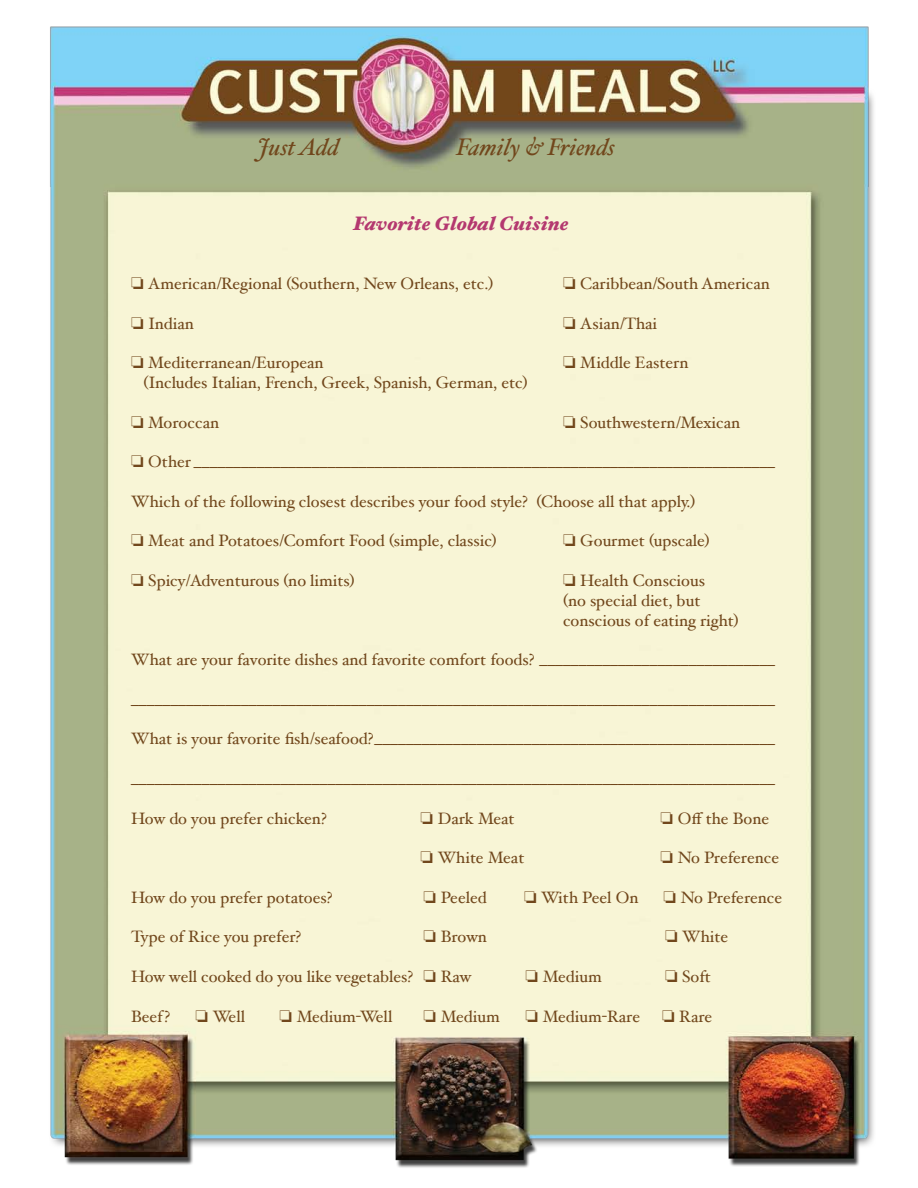
<style>
.page{position:relative;width:918px;height:1188px;background:#fff}
.page>*{position:absolute;margin:0;border:0;box-sizing:border-box;transform-origin:0 0}
.t1{font:italic 24px "Hoefler Text";color:#71471c}
.t2{font:italic 900 19.5px "Hoefler Text";color:#b4386f}
.t3{font:16.5px/19.8px "Hoefler Text";color:#71471c}
</style>
<div class="page">
<img style="left:50px;top:26px;width:824px;height:1142px">
<h1 class="t1" style="left:258px;top:133px;width:83px">Just Add</h1>
<h1 class="t1" style="left:457px;top:133px;width:160px">Family &amp; Friends</h1>
<p class="t2" style="left:354px;top:212px;width:217px">Favorite Global Cuisine</p>
<p class="t3" style="left:131px;top:273px;width:364px">❏ American/Regional (Southern, New Orleans, etc.)</p>
<p class="t3" style="left:563px;top:273px;width:208px">❏ Caribbean/South American</p>
<p class="t3" style="left:131px;top:313px;width:64px">❏ Indian</p>
<p class="t3" style="left:563px;top:313px;width:96px">❏ Asian/Thai</p>
<p class="t3" style="left:131px;top:353px;width:194px">❏ Mediterranean/European</p>
<p class="t3" style="left:563px;top:353px;width:127px">❏ Middle Eastern</p>
<p class="t3" style="left:144px;top:372px;width:386px">(Includes Italian, French, Greek, Spanish, German, etc)</p>
<p class="t3" style="left:131px;top:412px;width:89px">❏ Moroccan</p>
<p class="t3" style="left:563px;top:412px;width:179px">❏ Southwestern/Mexican</p>
<p class="t3" style="left:131px;top:452px;width:646px">❏ Other __________________________________________________________________________</p>
<p class="t3" style="left:131px;top:491px;width:566px">Which of the following closest describes your food style? (Choose all that apply.)</p>
<p class="t3" style="left:131px;top:531px;width:367px">❏ Meat and Potatoes/Comfort Food (simple, classic)</p>
<p class="t3" style="left:563px;top:531px;width:148px">❏ Gourmet (upscale)</p>
<p class="t3" style="left:131px;top:570px;width:225px">❏ Spicy/Adventurous (no limits)</p>
<p class="t3" style="left:563px;top:570px;width:177px">❏ Health Conscious<br>(no special diet, but conscious of eating right)</p>
<p class="t3" style="left:131px;top:650px;width:646px">What are your favorite dishes and favorite comfort foods? ______________________________</p>
<p class="t3" style="left:131px;top:689px;width:646px">__________________________________________________________________________________</p>
<p class="t3" style="left:131px;top:729px;width:646px">What is your favorite fish/seafood?___________________________________________________</p>
<p class="t3" style="left:131px;top:768px;width:646px">__________________________________________________________________________________</p>
<p class="t3" style="left:131px;top:808px;width:197px">How do you prefer chicken?</p>
<p class="t3" style="left:421px;top:808px;width:96px">❏ Dark Meat</p>
<p class="t3" style="left:661px;top:808px;width:110px">❏ Off the Bone</p>
<p class="t3" style="left:421px;top:848px;width:105px">❏ White Meat</p>
<p class="t3" style="left:661px;top:848px;width:120px">❏ No Preference</p>
<p class="t3" style="left:131px;top:887px;width:203px">How do you prefer potatoes?</p>
<p class="t3" style="left:424px;top:887px;width:65px">❏ Peeled</p>
<p class="t3" style="left:524px;top:887px;width:116px">❏ With Peel On</p>
<p class="t3" style="left:664px;top:887px;width:120px">❏ No Preference</p>
<p class="t3" style="left:131px;top:927px;width:172px">Type of Rice you prefer?</p>
<p class="t3" style="left:424px;top:927px;width:65px">❏ Brown</p>
<p class="t3" style="left:665px;top:927px;width:65px">❏ White</p>
<p class="t3" style="left:131px;top:966px;width:342px">How well cooked do you like vegetables? ❏ Raw</p>
<p class="t3" style="left:526px;top:966px;width:78px">❏ Medium</p>
<p class="t3" style="left:665px;top:966px;width:47px">❏ Soft</p>
<p class="t3" style="left:131px;top:1006px;width:41px">Beef?</p>
<p class="t3" style="left:196px;top:1006px;width:51px">❏ Well</p>
<p class="t3" style="left:280px;top:1006px;width:114px">❏ Medium-Well</p>
<p class="t3" style="left:424px;top:1006px;width:78px">❏ Medium</p>
<p class="t3" style="left:526px;top:1006px;width:116px">❏ Medium-Rare</p>
<p class="t3" style="left:662px;top:1006px;width:52px">❏ Rare</p>
</div>
